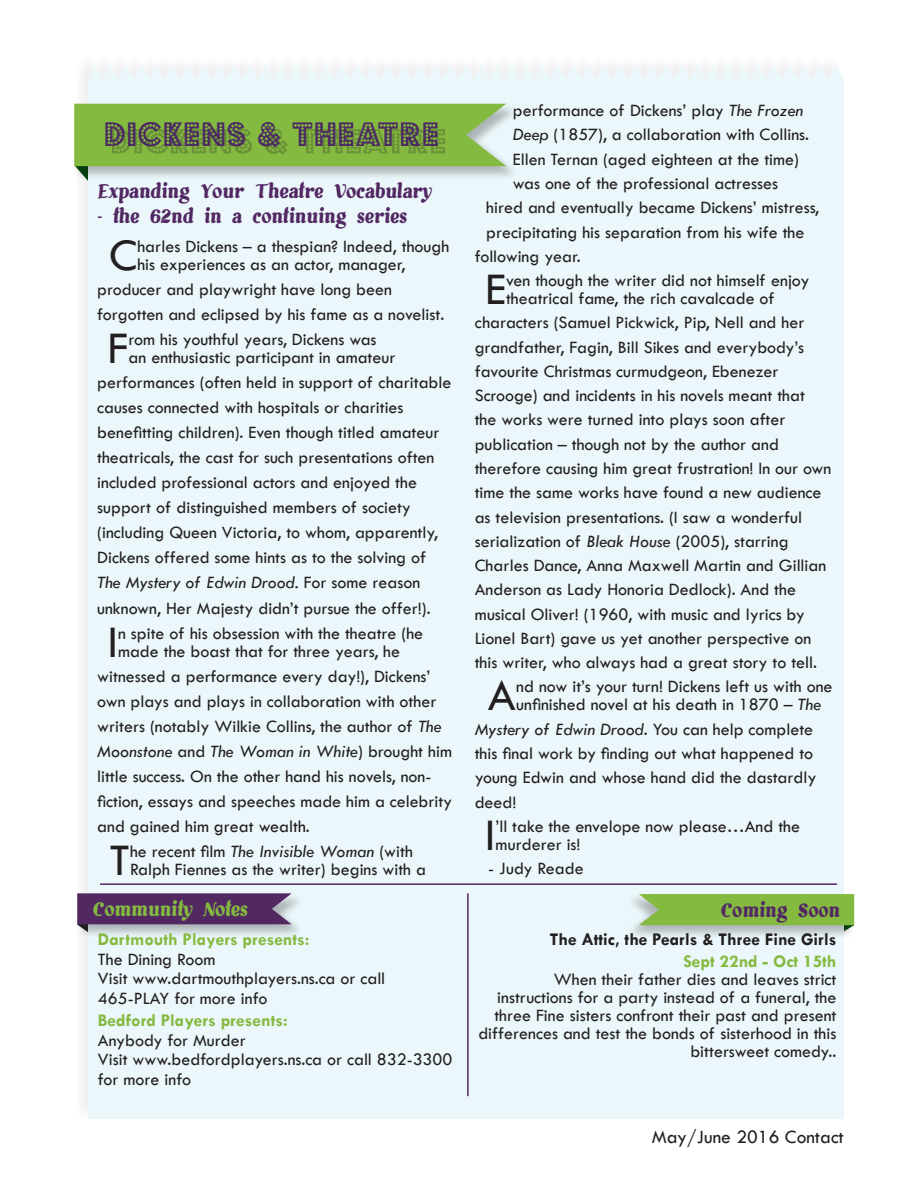
<style>
.page{position:relative;width:918px;height:1188px;background:#fff}
.page>*{position:absolute;margin:0;border:0;box-sizing:border-box;transform-origin:0 0}
.t1{font:46.95px "Tw Cen";color:#231f20}
.t2{font:37.5px "Budmo Jiggler";letter-spacing:.03em;color:#4c2963}
.t3{font:21px "Alecko";color:#522863}
.t4{font:21px "Alecko";color:#85ba41}
.t5{font:19.5px "Tw Cen";color:#231f20}
.t6{font:18px/24.3px "Tw Cen";color:#231f20}
.t7{font:700 18px "Tw Cen";color:#85ba41}
.t8{font:700 18px "Tw Cen";color:#231f20}
.s1{font-style:italic}
</style>
<div class="page">
<div style="left:73px;top:52px;width:772px;height:1068px;background:#fafafa"></div>
<div style="left:88px;top:79px;width:756px;height:1040px;background:#ebf7fa"></div>
<div style="left:88px;top:65px;width:755px;height:14px;background:#eef7f8"></div>
<div style="left:73px;top:103px;width:446px;height:77px;background:#231f20;opacity:.31"></div>
<svg style="left:74px;top:104px;width:432px;height:77px;background:#9bc370"></svg>
<div style="left:113px;top:128px;width:332px;height:26px;background:#231f20;opacity:.27"></div>
<div style="left:76px;top:892px;width:229px;height:47px;background:#e7f1f4"></div>
<svg style="left:77px;top:893px;width:215px;height:40px;background:#6e527e"></svg>
<hr style="left:467px;top:893px;width:2px;height:203px;background:#522863">
<div style="left:626px;top:893px;width:229px;height:46px;background:#231f20;opacity:.31"></div>
<svg style="left:639px;top:894px;width:215px;height:39px;background:#92bc61"></svg>
<hr style="left:100px;top:883px;width:737px;height:2px;background:#522863">
<p class="t2" style="left:104px;top:113px;width:336px">DICKENS &amp; THEATRE</p>
<p class="t3" style="left:97px;top:178px;width:336px">Expanding Your Theatre Vocabulary</p>
<p class="t3" style="left:97px;top:203px;width:311px">– the 62nd in a continuing series</p>
<p class="t1" style="left:109px;top:227px;width:30px">C</p>
<p class="t6" style="left:137px;top:237px;width:313px;line-height:18px">harles Dickens – a thespian? Indeed, though his experiences as an actor, manager,</p>
<p class="t6" style="left:97px;top:277px;width:349px;line-height:25px">producer and playwright have long been forgotten and eclipsed by his fame as a novelist.</p>
<p class="t1" style="left:108px;top:320px;width:22px">F</p>
<p class="t6" style="left:129px;top:330px;width:268px;line-height:18px">rom his youthful years, Dickens was an enthusiastic participant in amateur</p>
<p class="t6" style="left:97px;top:370px;width:356px;line-height:25px">performances (often held in support of charitable causes connected with hospitals or charities benefitting children). Even though titled amateur theatricals, the cast for such presentations often included professional actors and enjoyed the support of distinguished members of society (including Queen Victoria, to whom, apparently, Dickens offered some hints as to the solving of <span class="s1">The Mystery of Edwin Drood.</span> For some reason unknown, Her Majesty didn’t pursue the offer!).</p>
<p class="t1" style="left:108px;top:613px;width:12px">I</p>
<p class="t6" style="left:118px;top:624px;width:307px;line-height:18px">n spite of his obsession with the theatre (he made the boast that for three years, he</p>
<p class="t6" style="left:97px;top:663px;width:356px;line-height:25px">witnessed a performance every day!), Dickens’ own plays and plays in collaboration with other writers (notably Wilkie Collins, the author of <span class="s1">The Moonstone</span> and <span class="s1">The Woman in White</span>) brought him little success. On the other hand his novels, non&shy;fiction, essays and speeches made him a celebrity and gained him great wealth.</p>
<p class="t1" style="left:109px;top:832px;width:22px">T</p>
<p class="t6" style="left:130px;top:842px;width:298px;line-height:18px">he recent film <span class="s1">The Invisible Woman</span> (with<br>Ralph Fiennes as the writer) begins with a</p>
<p class="t4" style="left:92px;top:896px;width:157px">Community Notes</p>
<p class="t7" style="left:98px;top:929px;width:213px">Dartmouth Players presents:</p>
<p class="t6" style="left:98px;top:947px;width:119px">The Dining Room</p>
<p class="t6" style="left:98px;top:966px;width:289px">Visit www.dartmouthplayers.ns.ca or call</p>
<p class="t6" style="left:98px;top:986px;width:171px">465-PLAY for more info</p>
<p class="t7" style="left:98px;top:1010px;width:191px">Bedford Players presents:</p>
<p class="t6" style="left:98px;top:1028px;width:149px">Anybody for Murder</p>
<p class="t6" style="left:98px;top:1050px;width:356px;line-height:19.5px">Visit www.bedfordplayers.ns.ca or call 832-3300 for more info</p>
<p class="t6" style="left:513px;top:98px;width:292px">performance of Dickens’ play <span class="s1">The Frozen</span></p>
<p class="t6" style="left:513px;top:122px;width:298px"><span class="s1">Deep</span> (1857), a collaboration with Collins.</p>
<p class="t6" style="left:513px;top:147px;width:288px">Ellen Ternan (aged eighteen at the time)</p>
<p class="t6" style="left:513px;top:171px;width:267px">was one of the professional actresses</p>
<p class="t6" style="left:486px;top:195px;width:334px">hired and eventually became Dickens’ mistress,</p>
<p class="t6" style="left:486px;top:220px;width:320px">precipitating his separation from his wife the</p>
<p class="t6" style="left:475px;top:244px;width:107px">following year.</p>
<p class="t1" style="left:485px;top:261px;width:22px">E</p>
<p class="t6" style="left:506px;top:271px;width:305px;line-height:18px">ven though the writer did not himself enjoy theatrical fame, the rich cavalcade of</p>
<p class="t6" style="left:475px;top:310px;width:358px">characters (Samuel Pickwick, Pip, Nell and her grandfather, Fagin, Bill Sikes and everybody’s favourite Christmas curmudgeon, Ebenezer Scrooge) and incidents in his novels meant that<br>the works were turned into plays soon after publication – though not by the author and therefore causing him great frustration! In our own time the same works have found a new audience as television presentations. (I saw a wonderful serialization of <span class="s1">Bleak House</span> (2005), starring Charles Dance, Anna Maxwell Martin and Gillian Anderson as Lady Honoria Dedlock). And the musical Oliver! (1960, with music and lyrics by Lionel Bart) gave us yet another perspective on this writer, who always had a great story to tell.</p>
<p class="t1" style="left:488px;top:667px;width:30px">A</p>
<p class="t6" style="left:516px;top:678px;width:318px;line-height:18px">nd now it’s your turn! Dickens left us with one unfinished novel at his death in 1870 – <span class="s1">The</span></p>
<p class="t6" style="left:475px;top:717px;width:343px"><span class="s1">Mystery of Edwin Drood</span>. You can help complete this final work by finding out what happened to young Edwin and whose hand did the dastardly deed!</p>
<p class="t1" style="left:485px;top:807px;width:12px">I</p>
<p class="t6" style="left:496px;top:817px;width:306px;line-height:18px">’ll take the envelope now please…And the murderer is!</p>
<p class="t6" style="left:488px;top:856px;width:97px">- Judy Reade</p>
<p class="t3" style="left:720px;top:897px;width:121px">Coming Soon</p>
<p class="t8" style="left:550px;top:929px;width:288px">The Attic, the Pearls &amp; Three Fine Girls</p>
<p class="t7" style="left:683px;top:950px;width:155px">Sept 22nd - Oct 15th</p>
<p class="t6" style="left:478px;top:970px;width:360px;line-height:18px;text-align:right">When their father dies and leaves strict instructions for a party instead of a funeral, the three Fine sisters confront their past and present differences and test the bonds of sisterhood in this bittersweet comedy..</p>
<p class="t5" style="left:652px;top:1125px;width:193px">May/June 2016 Contact</p>
</div>
